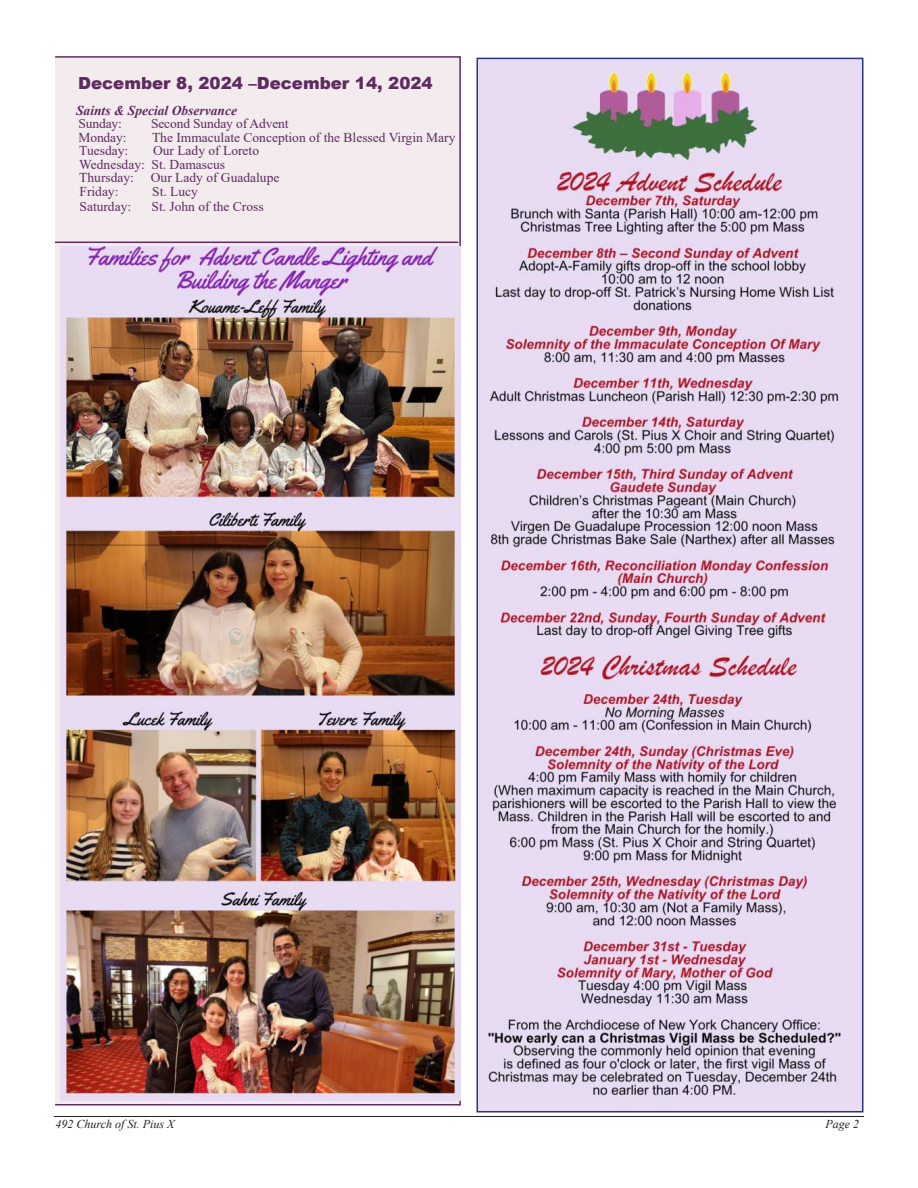
<style>
.page{position:relative;width:918px;height:1188px;background:#fff}
.page>*{position:absolute;margin:0;border:0;box-sizing:border-box;transform-origin:0 0}
.t1{font:900 16.65px "Arial";color:#5e2b60}
.t2{font:13.5px "Times New Roman";color:#5e2b60}
.t3{font:italic 700 13.5px "Times New Roman";color:#5e2b60}
.t4{font:italic 12px "Times New Roman";color:#231f20}
</style>
<div class="page">
<hr style="left:54px;top:1116px;width:810px;height:1px;background:#231f20">
<div style="left:55px;top:57px;width:405px;height:1048px;background:#f3ebee"></div>
<hr style="left:55px;top:242px;width:403px;height:1px;background:#5e2b60">
<img style="left:480px;top:61px;width:380px;height:1048px">
<div style="left:477px;top:58px;width:386px;height:1054px;border:2px solid #273679"></div>
<img style="left:61px;top:246px;width:400px;height:855px">
<p class="t1" style="left:78px;top:71px;width:356px">December 8, 2024 –December 14, 2024</p>
<p class="t3" style="left:76px;top:101px;width:162px">Saints &amp; Special Observance</p>
<p class="t2" style="left:79px;top:114px;width:45px">Sunday:</p>
<p class="t2" style="left:151px;top:114px;width:139px">Second Sunday of Advent</p>
<p class="t2" style="left:79px;top:128px;width:49px">Monday:</p>
<p class="t2" style="left:152px;top:128px;width:305px">The Immaculate Conception of the Blessed Virgin Mary</p>
<p class="t2" style="left:79px;top:141px;width:51px">Tuesday:</p>
<p class="t2" style="left:153px;top:141px;width:108px">Our Lady of Loreto</p>
<p class="t2" style="left:79px;top:155px;width:147px">Wednesday: St. Damascus</p>
<p class="t2" style="left:79px;top:168px;width:56px">Thursday:</p>
<p class="t2" style="left:151px;top:168px;width:130px">Our Lady of Guadalupe</p>
<p class="t2" style="left:80px;top:182px;width:41px">Friday:</p>
<p class="t2" style="left:152px;top:182px;width:47px">St. Lucy</p>
<p class="t2" style="left:80px;top:197px;width:53px">Saturday:</p>
<p class="t2" style="left:151px;top:197px;width:114px">St. John of the Cross</p>
<p class="t4" style="left:55px;top:1116px;width:120px">492 Church of St. Pius X</p>
<p class="t4" style="left:825px;top:1116px;width:35px">Page 2</p>
</div>
